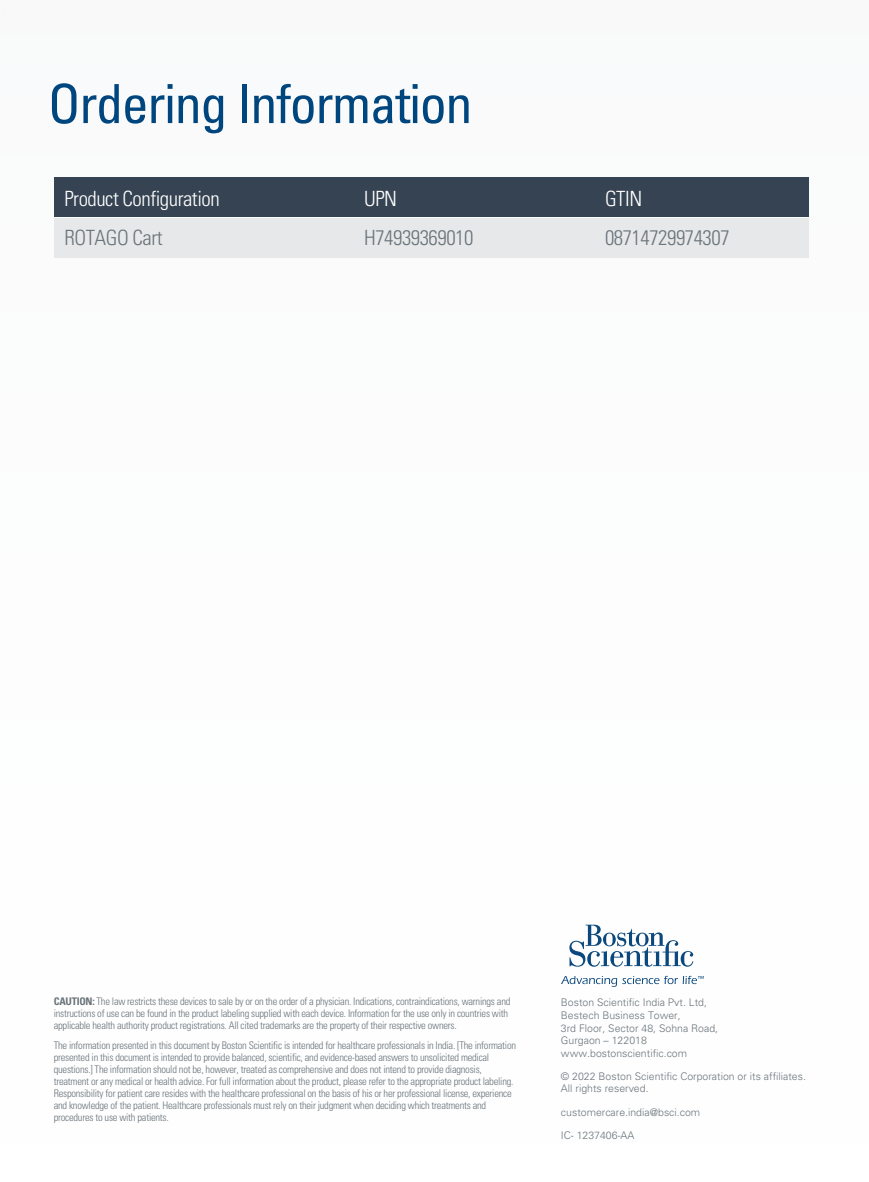
<style>
.page{position:relative;width:869px;height:1182px;background:#fff}
.page>*{position:absolute;margin:0;border:0;box-sizing:border-box;transform-origin:0 0}
.t1{font:condensed 54px "Univers";letter-spacing:-.025em;color:#00467e}
.t2{font:300 condensed 21px "Univers";letter-spacing:-.02em;color:#6a747b}
.t3{font:300 condensed 21px "Univers";letter-spacing:-.02em;color:#fff}
.t4{font:300 condensed 10.5px/12px "Univers";letter-spacing:-.025em;color:#6a747b}
.t5{font:300 10.5px/12.6px "Univers";color:#6a747b}
.s1{font-weight:700}
</style>
<div class="page">
<div style="left:54px;top:178px;width:754px;height:39px;background:#364352"></div>
<div style="left:54px;top:219px;width:754px;height:39px;background:#e7e8e9"></div>
<svg style="left:569px;top:925px;width:124px;height:42px"></svg>
<svg style="left:561px;top:976px;width:142px;height:11px"></svg>
<h1 class="t1" style="left:48px;top:70px;width:426px">Ordering Information</h1>
<h2 class="t3" style="left:64px;top:186px;width:157px">Product Configuration</h2>
<h2 class="t3" style="left:364px;top:186px;width:34px">UPN</h2>
<h2 class="t3" style="left:604px;top:186px;width:39px">GTIN</h2>
<h2 class="t2" style="left:64px;top:225px;width:100px">ROTAGO Cart</h2>
<h2 class="t2" style="left:364px;top:225px;width:111px">H74939369010</h2>
<h2 class="t2" style="left:604px;top:225px;width:126px">08714729974307</h2>
<p class="t4" style="left:54px;top:996px;width:458px"><span class="s1">CAUTION:</span> The law restricts these devices to sale by or on the order of a physician. Indications, contraindications, warnings and instructions of use can be found in the product labeling supplied with each device. Information for the use only in countries with applicable health authority product registrations. All cited trademarks are the property of their respective owners.</p>
<p class="t4" style="left:54px;top:1039px;width:463px">The information presented in this document by Boston Scientific is intended for healthcare professionals in India. [The information presented in this document is intended to provide balanced, scientific, and evidence-based answers to unsolicited medical questions.] The information should not be, however, treated as comprehensive and does not intend to provide diagnosis, treatment or any medical or health advice. For full information about the product, please refer to the appropriate product labeling.<br>Responsibility for patient care resides with the healthcare professional on the basis of his or her professional license, experience and knowledge of the patient. Healthcare professionals must rely on their judgment when deciding which treatments and procedures to use with patients.</p>
<p class="t5" style="left:560px;top:996px;width:158px">Boston Scientific India Pvt. Ltd,<br>Bestech Business Tower,<br>3rd Floor, Sector 48, Sohna Road,<br>Gurgaon – 122018 www.bostonscientific.com</p>
<p class="t5" style="left:560px;top:1070px;width:246px">© 2022 Boston Scientific Corporation or its affiliates.<br>All rights reserved.</p>
<p class="t5" style="left:560px;top:1105px;width:141px">customercare.india@bsci.com</p>
<p class="t5" style="left:560px;top:1129px;width:75px">IC- 1237406-AA</p>
</div>
